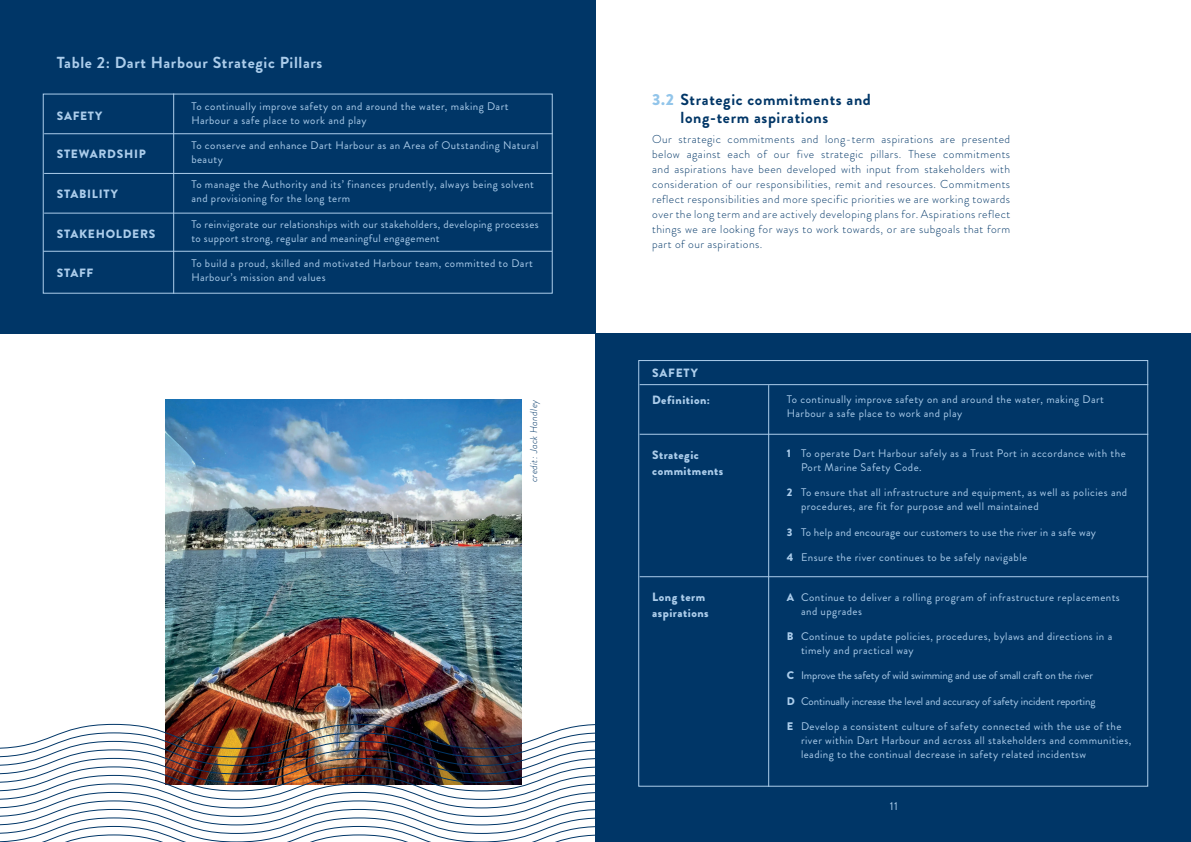
<style>
.page{position:relative;width:1191px;height:842px;background:#fff}
.page>*{position:absolute;margin:0;border:0;box-sizing:border-box;transform-origin:0 0}
.t1{font:700 16px/18px "Brandon Grotesque";letter-spacing:.04em;color:#003667}
.t2{font:700 16px "Brandon Grotesque";letter-spacing:.04em;color:#accdeb}
.t3{font:900 12px/16px "Brandon Grotesque";letter-spacing:.04em;color:#accdeb}
.t4{font:900 12px "Brandon Grotesque";letter-spacing:.06em;color:#accdeb}
.t5{font:300 11.5px/15px "Brandon Grotesque";letter-spacing:.04em;color:#003667;text-align:justify}
.t6{font:11.5px "Brandon Grotesque";color:#accdeb}
.t7{font:11px/14px "Brandon Grotesque";letter-spacing:.04em;color:#accdeb}
.t8{font:11px "Brandon Grotesque";letter-spacing:-.01em;color:#accdeb}
.t9{font:11px "Brandon Grotesque";letter-spacing:.02em;color:#accdeb}
.t10{font:italic 300 10px "Brandon Grotesque";letter-spacing:.04em;color:#003667}
.s1{font-weight:900;color:#92c5ea}
.s2{font-weight:900}
</style>
<div class="page">
<img style="left:165px;top:400px;width:356px;height:323px">
<div style="left:0;top:0;width:595px;height:333px;background:#003667"></div>
<hr style="left:173px;top:94px;width:1px;height:200px;background:#accdeb">
<div style="left:43px;top:94px;width:510px;height:200px;border:1px solid #accdeb"></div>
<hr style="left:44px;top:133px;width:509px;height:1px;background:#accdeb">
<hr style="left:44px;top:173px;width:509px;height:1px;background:#accdeb">
<hr style="left:44px;top:213px;width:509px;height:1px;background:#accdeb">
<hr style="left:43px;top:251px;width:509px;height:1px;background:#accdeb">
<div style="left:595px;top:333px;width:596px;height:509px;background:#003667"></div>
<img style="left:0;top:723px;width:595px;height:119px">
<hr style="left:768px;top:385px;width:1px;height:402px;background:#accdeb">
<hr style="left:639px;top:434px;width:509px;height:1px;background:#accdeb">
<hr style="left:639px;top:576px;width:509px;height:1px;background:#accdeb">
<hr style="left:639px;top:384px;width:509px;height:1px;background:#accdeb">
<h1 class="t2" style="left:57px;top:51px;width:267px">Table 2: Dart Harbour Strategic Pillars</h1>
<p class="t7" style="left:191px;top:99px;width:319px">To continually improve safety on and around the water, making Dart<br>Harbour a safe place to work and play</p>
<p class="t7" style="left:191px;top:138px;width:348px">To conserve and enhance Dart Harbour as an Area of Outstanding Natural beauty</p>
<p class="t7" style="left:191px;top:178px;width:344px">To manage the Authority and its’ finances prudently, always being solvent and provisioning for the long term</p>
<p class="t7" style="left:191px;top:217px;width:349px">To reinvigorate our relationships with our stakeholders, developing processes to support strong, regular and meaningful engagement</p>
<p class="t7" style="left:191px;top:257px;width:343px">To build a proud, skilled and motivated Harbour team, committed to Dart<br>Harbour’s mission and values</p>
<p class="t3" style="left:57px;top:108px;width:47px">SAFETY</p>
<p class="t4" style="left:57px;top:146px;width:90px">STEWARDSHIP</p>
<p class="t4" style="left:57px;top:185px;width:62px">STABILITY</p>
<p class="t4" style="left:57px;top:225px;width:100px">STAKEHOLDERS</p>
<p class="t3" style="left:57px;top:265px;width:38px">STAFF</p>
<p class="t10" style="left:527px;top:482px;width:84px;rotate:-90deg">credit: Jack Handley</p>
<h1 class="t1" style="left:680px;top:90px;width:192px;text-indent:-28px"><span class="s1">3.2</span> Strategic commitments and long-term aspirations</h1>
<p class="t5" style="left:652px;top:132px;width:359px">Our strategic commitments and long-term aspirations are presented below against each of our five strategic pillars. These commitments and aspirations have been developed with input from stakeholders with consideration of our responsibilities, remit and resources. Commitments reflect responsibilities and more specific priorities we are working towards over the long term and are actively developing plans for. Aspirations reflect things we are looking for ways to work towards, or are subgoals that form part of our aspirations.</p>
<p class="t3" style="left:652px;top:365px;width:47px">SAFETY</p>
<p class="t3" style="left:652px;top:392px;width:59px">Definition:</p>
<p class="t3" style="left:652px;top:447px;width:73px">Strategic commitments</p>
<p class="t3" style="left:652px;top:589px;width:58px">Long term aspirations</p>
<p class="t7" style="left:787px;top:393px;width:319px">To continually improve safety on and around the water, making Dart<br>Harbour a safe place to work and play</p>
<p class="t7" style="left:801px;top:446px;width:326px;text-indent:-14px"><span class="s2">1</span> To operate Dart Harbour safely as a Trust Port in accordance with the<br>Port Marine Safety Code.</p>
<p class="t7" style="left:801px;top:486px;width:328px;text-indent:-14px"><span class="s2">2</span> To ensure that all infrastructure and equipment, as well as policies and procedures, are fit for purpose and well maintained</p>
<p class="t9" style="left:787px;top:524px;width:310px"><span class="s2">3</span> To help and encourage our customers to use the river in a safe way</p>
<p class="t7" style="left:787px;top:550px;width:242px"><span class="s2">4</span> Ensure the river continues to be safely navigable</p>
<p class="t7" style="left:801px;top:590px;width:320px;text-indent:-14px"><span class="s2">A</span> Continue to deliver a rolling program of infrastructure replacements and upgrades</p>
<p class="t7" style="left:801px;top:629px;width:313px;text-indent:-14px"><span class="s2">B</span> Continue to update policies, procedures, bylaws and directions in a timely and practical way</p>
<p class="t8" style="left:787px;top:668px;width:308px"><span class="s2">C</span> Improve the safety of wild swimming and use of small craft on the river</p>
<p class="t8" style="left:787px;top:693px;width:310px"><span class="s2">D</span> Continually increase the level and accuracy of safety incident reporting</p>
<p class="t7" style="left:801px;top:719px;width:332px;text-indent:-14px"><span class="s2">E</span> Develop a consistent culture of safety connected with the use of the river within Dart Harbour and across all stakeholders and communities, leading to the continual decrease in safety related incidentsw</p>
<p class="t6" style="left:890px;top:798px;width:9px">11</p>
</div>
